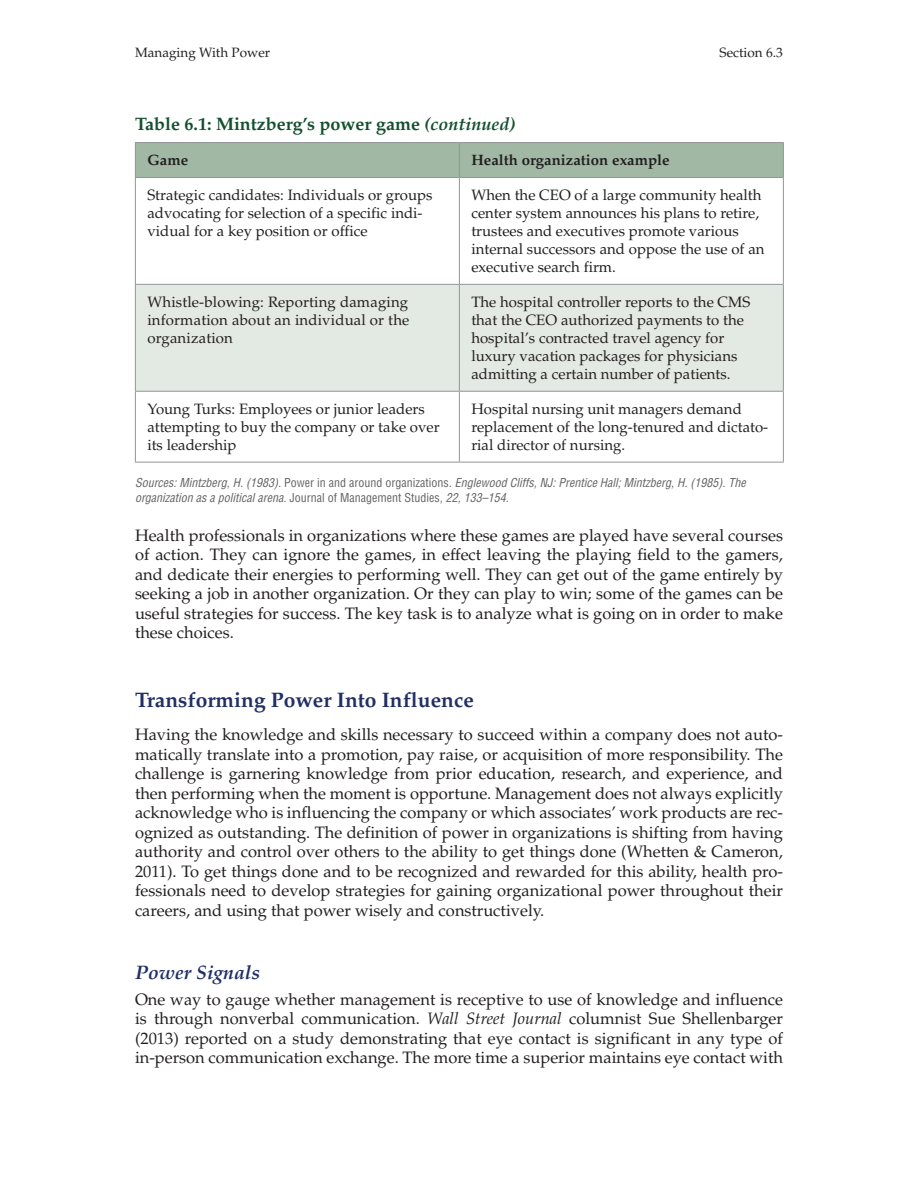
<style>
.page{position:relative;width:918px;height:1188px;background:#fff}
.page>*{position:absolute;margin:0;border:0;box-sizing:border-box;transform-origin:0 0}
.t1{font:700 21px "Palatino LT Std";color:#212f65}
.t2{font:italic 700 19.5px "Palatino LT Std";color:#212f65}
.TB_N{font:700 18px "Palatino LT Std";color:#13502d}
.TX{font:16.5px/19.5px "Palatino LT Std";color:#231f20;text-align:justify}
.TB__TX{font:15px/18px "Palatino LT Std";color:#231f20}
.TB_C_H{font:700 15px "Palatino LT Std";color:#231f20}
.t3{font:13.5px "Palatino LT Std";color:#231f20}
.TB_SRC{font:italic condensed 12px/15px "Helvetica LT Std";color:#636366}
.s1{font-style:italic}
.s2{font-style:normal}
</style>
<div class="page">
<div style="left:136px;top:143px;width:647px;height:34px;background:#a1b8a5"></div>
<svg style="left:136px;top:178px;width:647px;height:284px"></svg>
<div style="left:136px;top:285px;width:647px;height:106px;background:#e3e9e3"></div>
<hr style="left:135px;top:178px;width:1px;height:106px;background:#939598">
<hr style="left:459px;top:178px;width:1px;height:106px;background:#939598">
<hr style="left:783px;top:178px;width:1px;height:106px;background:#939598">
<hr style="left:135px;top:392px;width:1px;height:70px;background:#939598">
<hr style="left:459px;top:392px;width:1px;height:70px;background:#939598">
<hr style="left:783px;top:392px;width:1px;height:70px;background:#939598">
<hr style="left:135px;top:462px;width:324px;height:1px;background:#939598">
<hr style="left:459px;top:462px;width:325px;height:1px;background:#939598">
<hr style="left:135px;top:284px;width:324px;height:1px;background:#939598">
<hr style="left:135px;top:285px;width:1px;height:106px;background:#939598">
<hr style="left:135px;top:391px;width:324px;height:1px;background:#939598">
<hr style="left:459px;top:284px;width:325px;height:1px;background:#939598">
<hr style="left:459px;top:285px;width:1px;height:106px;background:#939598">
<hr style="left:783px;top:285px;width:1px;height:106px;background:#939598">
<hr style="left:459px;top:391px;width:325px;height:1px;background:#939598">
<hr style="left:135px;top:142px;width:324px;height:1px;background:#939598">
<hr style="left:135px;top:143px;width:1px;height:34px;background:#939598">
<hr style="left:135px;top:177px;width:324px;height:1px;background:#939598">
<hr style="left:459px;top:142px;width:325px;height:1px;background:#939598">
<hr style="left:459px;top:143px;width:1px;height:34px;background:#939598">
<hr style="left:783px;top:143px;width:1px;height:34px;background:#939598">
<hr style="left:459px;top:177px;width:325px;height:1px;background:#939598">
<p class="t3" style="left:135px;top:45px;width:137px">Managing With Power</p>
<p class="t3" style="left:720px;top:45px;width:65px">Section 6.3</p>
<p class="TB_N" style="left:135px;top:113px;width:382px">Table 6.1: Mintzberg’s power game <span class="s1">(continued)</span></p>
<p class="TB_C_H" style="left:147px;top:152px;width:42px">Game</p>
<p class="TB_C_H" style="left:471px;top:152px;width:200px">Health organization example</p>
<p class="TB__TX" style="left:147px;top:187px;width:287px">Strategic candidates: Individuals or groups advocating for selection of a specific indi&shy;vidual for a key position or office</p>
<p class="TB__TX" style="left:471px;top:187px;width:295px">When the CEO of a large community health center system announces his plans to retire, trustees and executives promote various internal successors and oppose the use of an executive search firm.</p>
<p class="TB__TX" style="left:147px;top:293px;width:264px;text-align:justify">Whistle-blowing: Reporting damaging information about an individual or the organization</p>
<p class="TB__TX" style="left:471px;top:293px;width:280px">The hospital controller reports to the CMS that the CEO authorized payments to the hospital’s contracted travel agency for luxury vacation packages for physicians admitting a certain number of patients.</p>
<p class="TB__TX" style="left:147px;top:400px;width:294px">Young Turks: Employees or junior leaders attempting to buy the company or take over its leadership</p>
<p class="TB__TX" style="left:471px;top:400px;width:298px">Hospital nursing unit managers demand replacement of the long-tenured and dictato&shy;rial director of nursing.</p>
<p class="TB_SRC" style="left:135px;top:475px;width:612px">Sources: Mintzberg, H. (1983). <span class="s2">Power in and around organizations</span>. Englewood Cliffs, NJ: Prentice Hall; Mintzberg, H. (1985). The organization as a political arena. <span class="s2">Journal of Management Studies</span>, 22, 133–154.</p>
<p class="TX" style="left:135px;top:525px;width:650px">Health professionals in organizations where these games are played have several courses of action. They can ignore the games, in effect leaving the playing field to the gamers, and dedicate their energies to performing well. They can get out of the game entirely by seeking a job in another organization. Or they can play to win; some of the games can be useful strategies for success. The key task is to analyze what is going on in order to make these choices.</p>
<h2 class="t1" style="left:135px;top:688px;width:340px">Transforming Power Into Influence</h2>
<p class="TX" style="left:135px;top:725px;width:650px">Having the knowledge and skills necessary to succeed within a company does not auto&shy;matically translate into a promotion, pay raise, or acquisition of more responsibility. The challenge is garnering knowledge from prior education, research, and experience, and then performing when the moment is opportune. Management does not always explicitly acknowledge who is influencing the company or which associates’ work products are rec&shy;ognized as outstanding. The definition of power in organizations is shifting from having authority and control over others to the ability to get things done (Whetten &amp; Cameron, 2011). To get things done and to be recognized and rewarded for this ability, health pro&shy;fessionals need to develop strategies for gaining organizational power throughout their careers, and using that power wisely and constructively.</p>
<h3 class="t2" style="left:135px;top:960px;width:127px">Power Signals</h3>
<p class="TX" style="left:135px;top:990px;width:650px">One way to gauge whether management is receptive to use of knowledge and influence is through nonverbal communication. <span class="s1">Wall Street Journal</span> columnist Sue Shellenbarger (2013) reported on a study demonstrating that eye contact is significant in any type of in-person communication exchange. The more time a superior maintains eye contact with</p>
</div>
